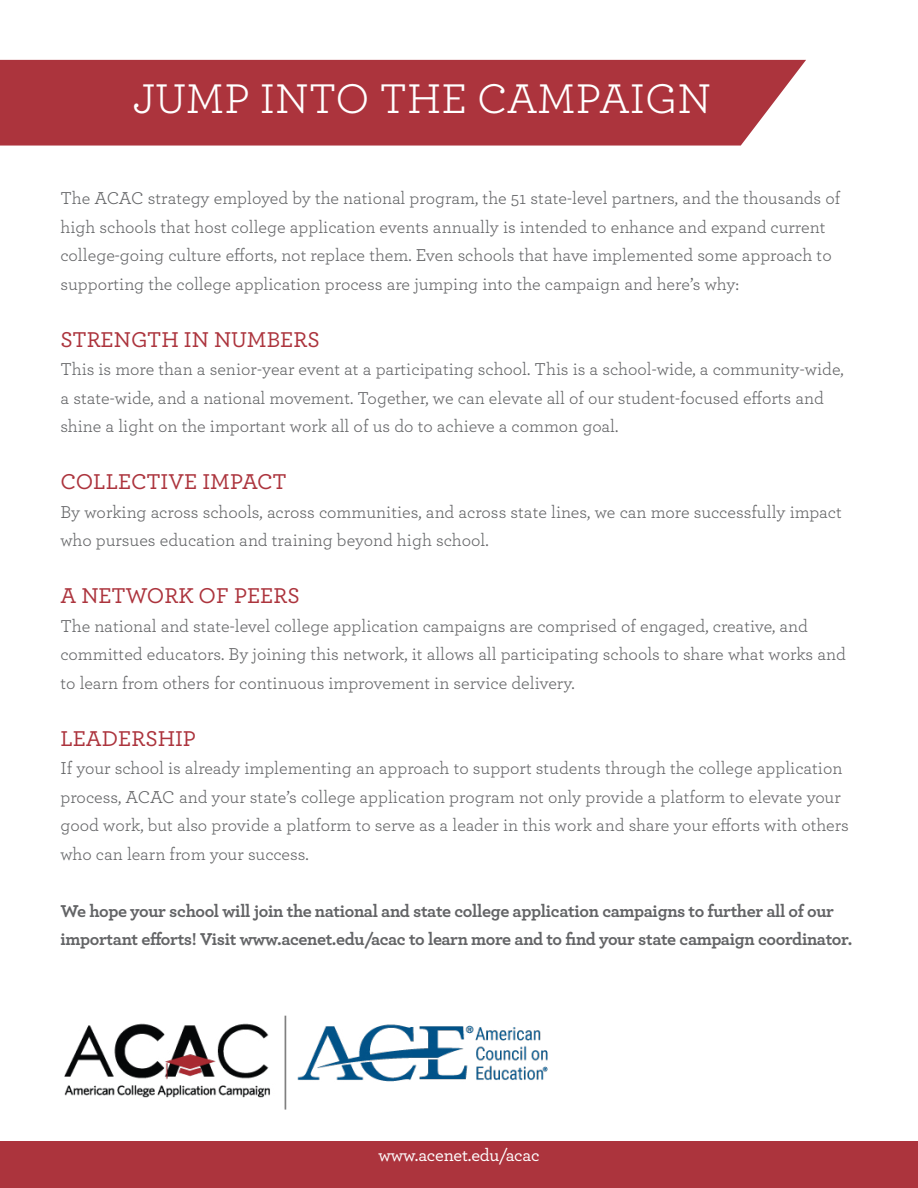
<style>
.page{position:relative;width:918px;height:1188px;background:#fff}
.page>*{position:absolute;margin:0;border:0;box-sizing:border-box;transform-origin:0 0}
.t1{font:43.5px "Archer";color:#fff}
.t2{font:500 22.5px "Archer";color:#ac343d}
.t3{font:18px/28.5px "Archer";color:#636466}
.t4{font:700 18px/28.5px "Archer";letter-spacing:-.02em;color:#636466}
.t5{font:500 18px "Archer";letter-spacing:-.015em;color:#fff}
</style>
<div class="page">
<div style="left:0;top:60px;width:806px;height:86px;background:#ac343d"></div>
<img style="left:65px;top:1015px;width:483px;height:95px">
<div style="left:0;top:1142px;width:918px;height:46px;background:#ac343d"></div>
<h1 class="t1" style="left:133px;top:68px;width:580px">JUMP INTO THE CAMPAIGN</h1>
<p class="t3" style="left:60px;top:183px;width:781px">The ACAC strategy employed by the national program, the 51 state-level partners, and the thousands of high schools that host college application events annually is intended to enhance and expand current college-going culture efforts, not replace them. Even schools that have implemented some approach to supporting the college application process are jumping into the campaign and here’s why:</p>
<p class="t2" style="left:60px;top:323px;width:261px">STRENGTH IN NUMBERS</p>
<p class="t3" style="left:60px;top:354px;width:785px">This is more than a senior-year event at a participating school. This is a school-wide, a community-wide, a state-wide, and a national movement. Together, we can elevate all of our student-focused efforts and shine a light on the important work all of us do to achieve a common goal.</p>
<p class="t2" style="left:60px;top:466px;width:228px">COLLECTIVE IMPACT</p>
<p class="t3" style="left:60px;top:497px;width:783px">By working across schools, across communities, and across state lines, we can more successfully impact who pursues education and training beyond high school.</p>
<p class="t2" style="left:60px;top:580px;width:241px">A NETWORK OF PEERS</p>
<p class="t3" style="left:60px;top:611px;width:787px">The national and state-level college application campaigns are comprised of engaged, creative, and committed educators. By joining this network, it allows all participating schools to share what works and to learn from others for continuous improvement in service delivery.</p>
<p class="t2" style="left:60px;top:722px;width:137px">LEADERSHIP</p>
<p class="t3" style="left:60px;top:753px;width:790px">If your school is already implementing an approach to support students through the college application process, ACAC and your state’s college application program not only provide a platform to elevate your good work, but also provide a platform to serve as a leader in this work and share your efforts with others who can learn from your success.</p>
<p class="t4" style="left:60px;top:896px;width:793px">We hope your school will join the national and state college application campaigns to further all of our important efforts! Visit www.acenet.edu/acac to learn more and to find your state campaign coordinator.</p>
<p class="t5" style="left:378px;top:1142px;width:163px">www.acenet.edu/acac</p>
</div>
